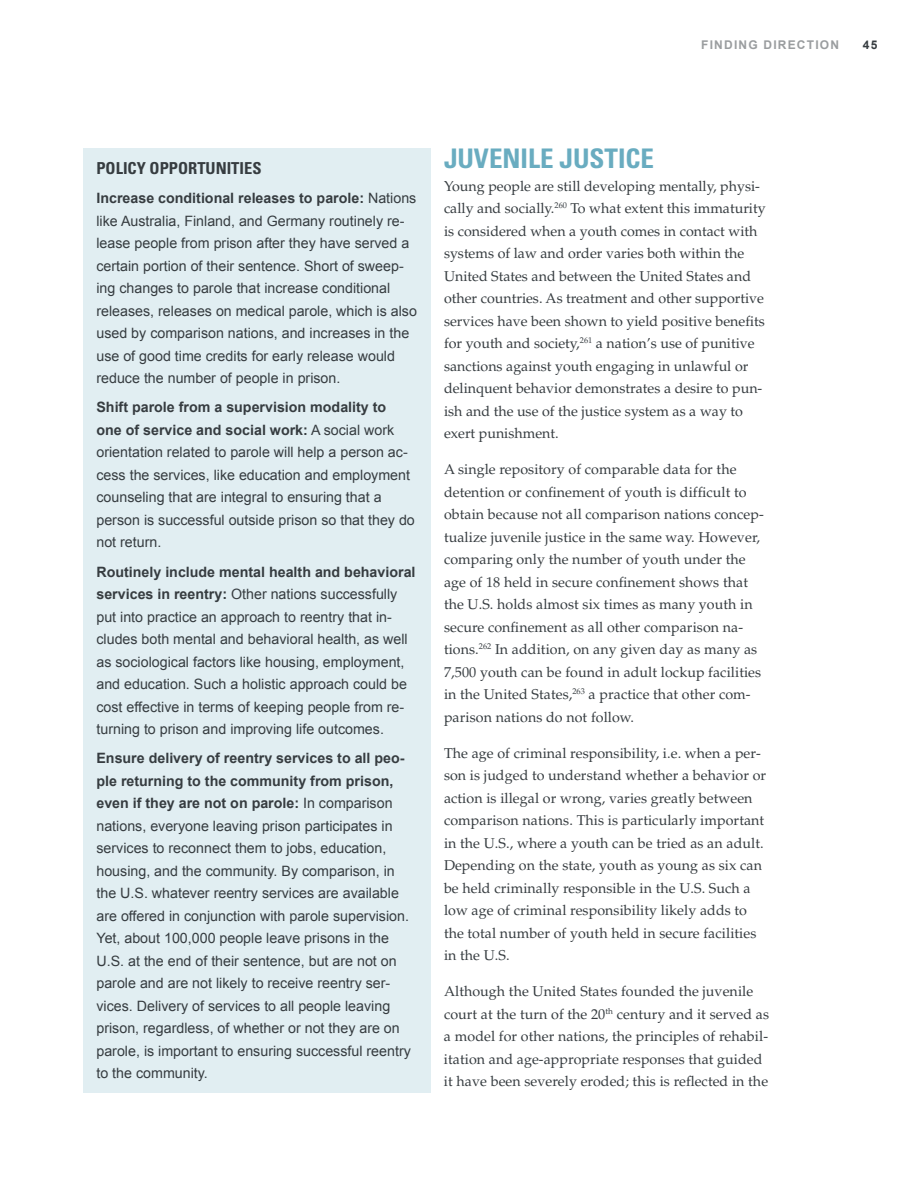
<style>
.page{position:relative;width:918px;height:1188px;background:#fff}
.page>*{position:absolute;margin:0;border:0;box-sizing:border-box;transform-origin:0 0}
.t1{font:700 condensed 27px "Univers LT Std";color:#69acc0}
.t2{font:700 condensed 16.5px "Univers LT Std";color:#363c40}
.t3{font:14.25px/22.5px "Palatino LT Std";letter-spacing:.005em;color:#363c40}
.t4{font:14.25px/22.5px "Arial";color:#363c40}
.t5{font:700 12px "Arial";letter-spacing:.1em;color:#9a9d9f}
.t6{font:700 12px "Arial";color:#363c40}
.s1{font-weight:700}
</style>
<div class="page">
<div style="left:83px;top:148px;width:347px;height:946px;background:#e1eef2"></div>
<p class="t5" style="left:701px;top:37px;width:139px">FINDING DIRECTION</p>
<p class="t6" style="left:863px;top:37px;width:16px">45</p>
<p class="t2" style="left:96px;top:158px;width:167px">POLICY OPPORTUN ITIES</p>
<p class="t4" style="left:96px;top:187px;width:322px"><span class="s1">Increase conditional releases to parole:</span> Nations like Australia, Finland, and Germany routinely re&shy;lease people from prison after they have served a certain portion of their sentence. Short of sweep&shy;ing changes to parole that increase conditional releases, releases on medical parole, which is also used by comparison nations, and increases in the use of good time credits for early release would reduce the number of people in prison.</p>
<p class="t4" style="left:96px;top:396px;width:320px"><span class="s1">Shift parole from a supervision modality to one of service and social work:</span> A social work orientation related to parole will help a person ac&shy;cess the services, like education and employment counseling that are integral to ensuring that a person is successful outside prison so that they do not return.</p>
<p class="t4" style="left:96px;top:561px;width:321px"><span class="s1">Routinely include mental health and behavioral services in reentry:</span> Other nations successfully put into practice an approach to reentry that in&shy;cludes both mental and behavioral health, as well as sociological factors like housing, employment, and education. Such a holistic approach could be cost effective in terms of keeping people from re&shy;turning to prison and improving life outcomes.</p>
<p class="t4" style="left:96px;top:747px;width:316px"><span class="s1">Ensure delivery of reentry services to all peo&shy;ple returning to the community from prison, even if they are not on parole:</span> In comparison nations, everyone leaving prison participates in services to reconnect them to jobs, education, housing, and the community. By comparison, in the U.S. whatever reentry services are available are offered in conjunction with parole supervision.<br>Yet, about 100,000 people leave prisons in the U.S. at the end of their sentence, but are not on parole and are not likely to receive reentry ser&shy;vices. Delivery of services to all people leaving prison, regardless, of whether or not they are on parole, is important to ensuring successful reentry to the community.</p>
<h1 class="t1" style="left:444px;top:142px;width:212px">JUVENILE JUSTICE</h1>
<p class="t3" style="left:444px;top:175px;width:323px">Young people are still developing mentally, physi&shy;cally and socially.<sup>260</sup> To what extent this immaturity is considered when a youth comes in contact with systems of law and order varies both within the United States and between the United States and other countries. As treatment and other supportive services have been shown to yield positive benefits for youth and society,<sup>261</sup> a nation’s use of punitive sanctions against youth engaging in unlawful or delinquent behavior demonstrates a desire to pun&shy;ish and the use of the justice system as a way to exert punishment.</p>
<p class="t3" style="left:444px;top:458px;width:321px">A single repository of comparable data for the detention or confinement of youth is difficult to obtain because not all comparison nations concep&shy;tualize juvenile justice in the same way. However, comparing only the number of youth under the age of 18 held in secure confinement shows that the U.S. holds almost six times as many youth in secure confinement as all other comparison na&shy;tions.<sup>262</sup> In addition, on any given day as many as 7,500 youth can be found in adult lockup facilities in the United States,<sup>263</sup> a practice that other com&shy;parison nations do not follow.</p>
<p class="t3" style="left:444px;top:742px;width:324px">The age of criminal responsibility, i.e. when a per&shy;son is judged to understand whether a behavior or action is illegal or wrong, varies greatly between comparison nations. This is particularly important in the U.S., where a youth can be tried as an adult.<br>Depending on the state, youth as young as six can be held criminally responsible in the U.S. Such a low age of criminal responsibility likely adds to the total number of youth held in secure facilities in the U.S.</p>
<p class="t3" style="left:444px;top:980px;width:327px">Although the United States founded the juvenile court at the turn of the 20<sup>th</sup> century and it served as a model for other nations, the principles of rehabil&shy;itation and age-appropriate responses that guided it have been severely eroded; this is reflected in the</p>
</div>
